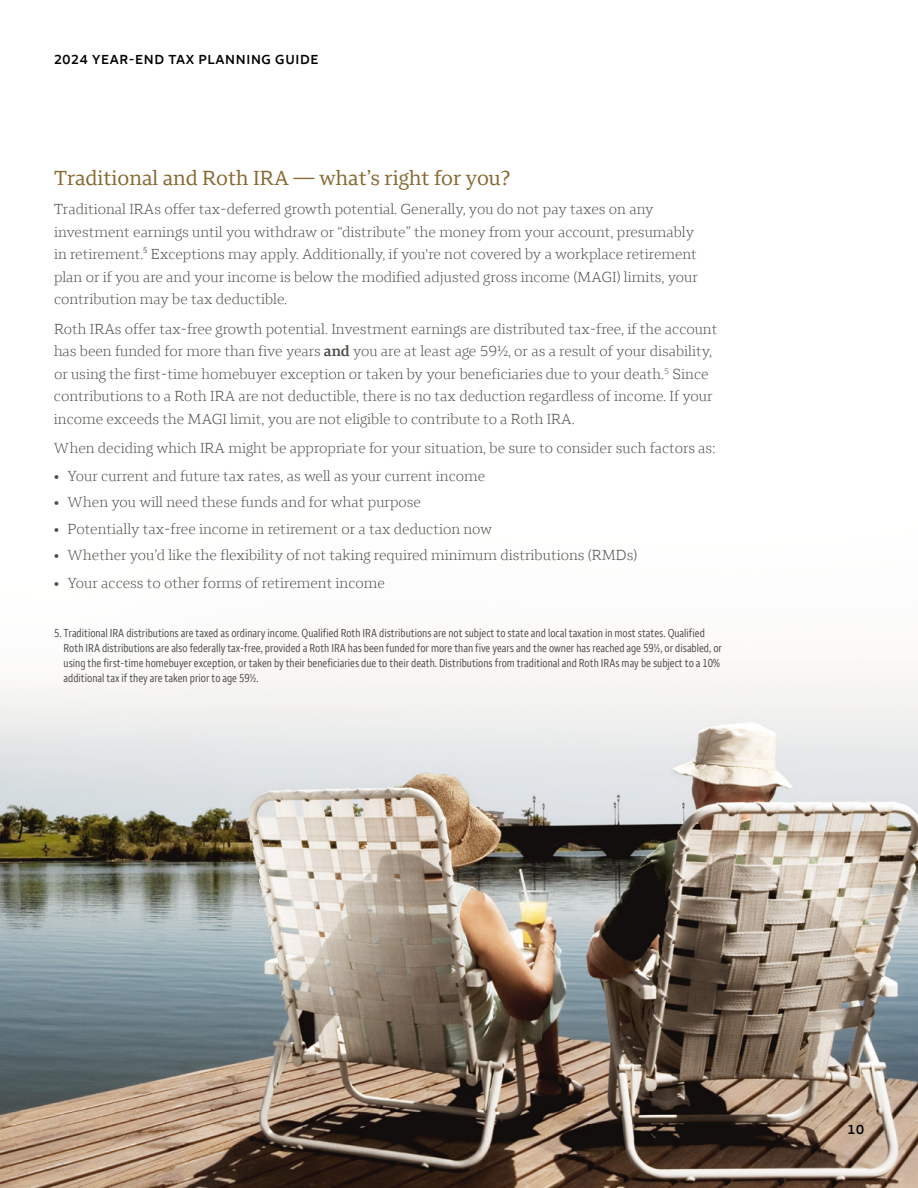
<style>
.page{position:relative;width:918px;height:1188px;background:#fff}
.page>*{position:absolute;margin:0;border:0;box-sizing:border-box;transform-origin:0 0}
.t1{font:21px "Wells Fargo Serif";color:#896a33}
.t2{font:300 15px/22.5px "Wells Fargo Serif";color:#4d4c47}
.t3{font:600 13.5px "Wells Fargo Sans";letter-spacing:.05em;color:#000}
.t4{font:condensed 12px/15px "Wells Fargo Sans";color:#4d4c47}
.t5{font:300 8.7px "Wells Fargo Serif";color:#4d4c47}
.s1{font-weight:600}
</style>
<div class="page">
<img style="left:0;top:672px;width:918px;height:516px">
<p class="t3" style="left:54px;top:51px;width:266px">2024 YEAR-END TAx PLANNING GUIDE</p>
<h3 class="t1" style="left:54px;top:165px;width:458px">Traditional and Roth IRA — what’s right for you?</h3>
<p class="t2" style="left:54px;top:198px;width:644px">Traditional IRAs offer tax-deferred growth potential. Generally, you do not pay taxes on any investment earnings until you withdraw or “distribute” the money from your account, presumably in retirement.⁵ Exceptions may apply. Additionally, if you're not covered by a workplace retirement</p>
<p class="t2" style="left:54px;top:266px;width:645px">plan or if you are and your income is below the modified adjusted gross income (MAGI) limits, your contribution may be tax deductible.</p>
<p class="t2" style="left:54px;top:317px;width:665px">Roth IRAs offer tax-free growth potential. Investment earnings are distributed tax-free, if the account has been funded for more than five years <span class="s1">and</span> you are at least age 59½, or as a result of your disability, or using the first-time homebuyer exception or taken by your beneficiaries due to your death.</p>
<p class="t5" style="left:664px;top:366px;width:7px">5</p>
<p class="t2" style="left:54px;top:362px;width:660px;text-indent:619px">Since contributions to a Roth IRA are not deductible, there is no tax deduction regardless of income. If your income exceeds the MAGI limit, you are not eligible to contribute to a Roth IRA.</p>
<p class="t2" style="left:54px;top:437px;width:663px">When deciding which IRA might be appropriate for your situation, be sure to consider such factors as:</p>
<p class="t2" style="left:54px;top:464px;width:433px">• Your current and future tax rates, as well as your current income</p>
<p class="t2" style="left:54px;top:491px;width:369px">• When you will need these funds and for what purpose</p>
<p class="t2" style="left:54px;top:517px;width:440px">• Potentially tax-free income in retirement or a tax deduction now</p>
<p class="t2" style="left:54px;top:544px;width:585px">• Whether you’d like the flexibility of not taking required minimum distributions (RMDs)</p>
<p class="t2" style="left:54px;top:571px;width:332px">• Your access to other forms of retirement income</p>
<p class="t4" style="left:64px;top:626px;width:660px;text-indent:-10px">5 . Traditional IRA distributions are taxed as ordinary income. Qualified Roth IRA distributions are not subject to state and local taxation in most states. Qualified Roth IRA distributions are also federally tax-free, provided a Roth IRA has been funded for more than five years and the owner has reached age 59½, or disabled, or using the first-time homebuyer exception, or taken by their beneficiaries due to their death. Distributions from traditional and Roth IRAs may be subject to a 10% additional tax if they are taken prior to age 59½.</p>
<p class="t3" style="left:847px;top:1121px;width:18px">10</p>
</div>
